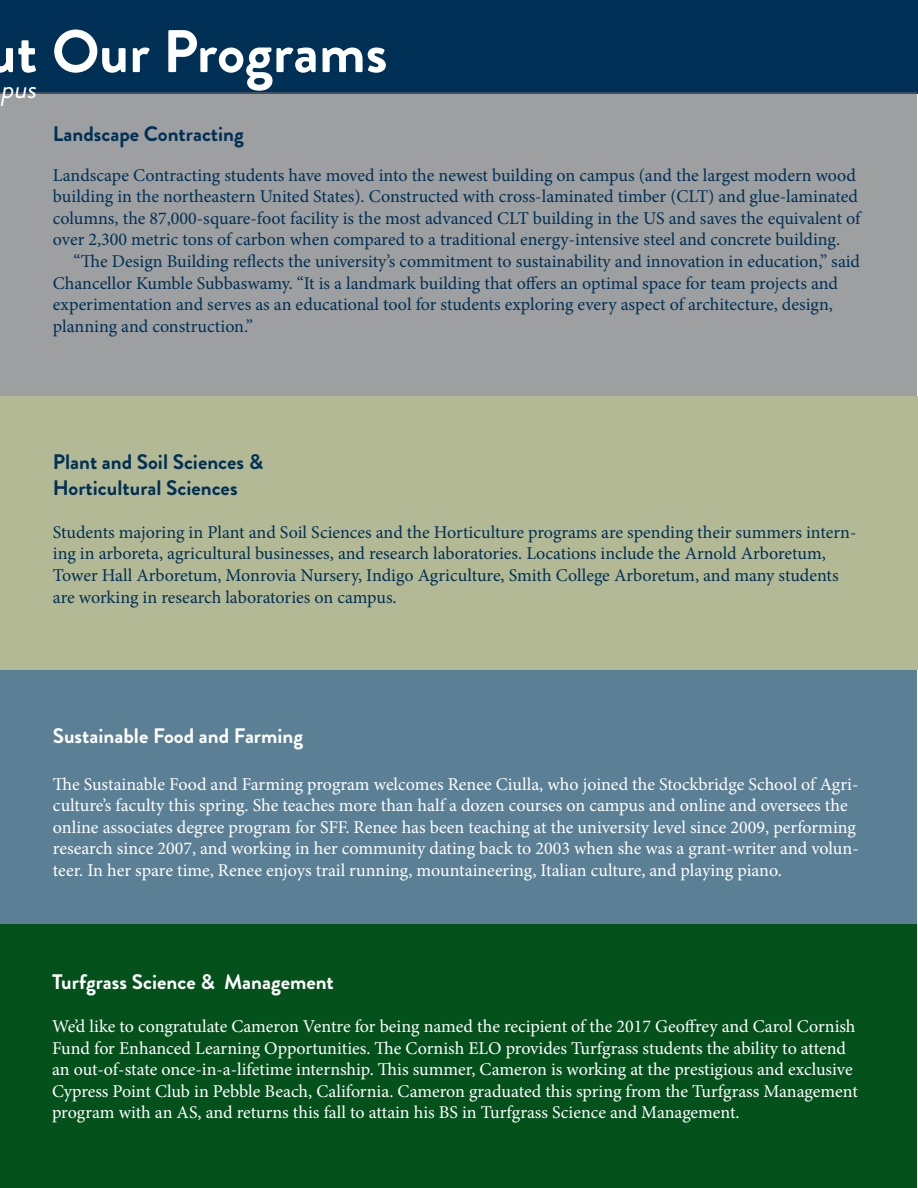
<style>
.page{position:relative;width:918px;height:1188px;background:#fff}
.page>*{position:absolute;margin:0;border:0;box-sizing:border-box;transform-origin:0 0}
.t1{font:700 60px "Brandon Grotesque";color:#fff}
.t2{font:italic 27px "Brandon Grotesque";color:#fff}
.t3{font:700 21px/25.2px "Brandon Grotesque";color:#003055}
.t4{font:700 21px "Brandon Grotesque";color:#fff}
.t5{font:18px/21.6px "Minion Pro";color:#003055}
.t6{font:18px/21.6px "Minion Pro";letter-spacing:-.005em;color:#fff}
</style>
<div class="page">
<div style="left:0;top:0;width:918px;height:94px;background:#003055"></div>
<div style="left:0;top:93px;width:917px;height:303px;background:#9d9fa1"></div>
<div style="left:0;top:396px;width:918px;height:274px;background:#b3b995"></div>
<div style="left:0;top:671px;width:917px;height:253px;background:#5b7f95"></div>
<div style="left:0;top:924px;width:917px;height:264px;background:#04511c"></div>
<h1 class="t1" style="left:-14px;top:10px;width:403px">ut Our Programs</h1>
<h2 class="t2" style="left:1px;top:70px;width:44px">pus</h2>
<p class="t3" style="left:53px;top:121px;width:192px">Landscape Contracting</p>
<p class="t5" style="left:53px;top:164px;width:809px">Landscape Contracting students have moved into the newest building on campus (and the largest modern wood building in the northeastern United States). Constructed with cross-laminated timber (CLT) and glue-laminated columns, the 87,000-square-foot facility is the most advanced CLT building in the US and saves the equivalent of over 2,300 metric tons of carbon when compared to a traditional energy-intensive steel and concrete building.</p>
<p class="t5" style="left:53px;top:250px;width:809px;text-indent:20px">“The Design Building reflects the university’s commitment to sustainability and innovation in education,” said Chancellor Kumble Subbaswamy. “It is a landmark building that offers an optimal space for team projects and experimentation and serves as an educational tool for students exploring every aspect of architecture, design, planning and construction.”</p>
<p class="t3" style="left:53px;top:450px;width:212px">Plant and Soil Sciences &amp;<br>Horticultural Sciences</p>
<p class="t5" style="left:53px;top:521px;width:805px">Students majoring in Plant and Soil Sciences and the Horticulture programs are spending their summers intern&shy;ing in arboreta, agricultural businesses, and research laboratories. Locations include the Arnold Arboretum, Tower Hall Arboretum, Monrovia Nursery, Indigo Agriculture, Smith College Arboretum, and many students are working in research laboratories on campus.</p>
<p class="t4" style="left:53px;top:721px;width:252px">Sustainable Food and Farming</p>
<p class="t6" style="left:53px;top:773px;width:807px">The Sustainable Food and Farming program welcomes Renee Ciulla, who joined the Stockbridge School of Agri&shy;culture’s faculty this spring. She teaches more than half a dozen courses on campus and online and oversees the online associates degree program for SFF. Renee has been teaching at the university level since 2009, performing research since 2007, and working in her community dating back to 2003 when she was a grant-writer and volun&shy;teer. In her spare time, Renee enjoys trail running, mountaineering, Italian culture, and playing piano.</p>
<p class="t4" style="left:52px;top:967px;width:283px">Turfgrass Science &amp; Management</p>
<p class="t6" style="left:52px;top:1016px;width:807px">We’d like to congratulate Cameron Ventre for being named the recipient of the 2017 Geoffrey and Carol Cornish Fund for Enhanced Learning Opportunities. The Cornish ELO provides Turfgrass students the ability to attend an out-of-state once-in-a-lifetime internship. This summer, Cameron is working at the prestigious and exclusive Cypress Point Club in Pebble Beach, California. Cameron graduated this spring from the Turfgrass Management program with an AS, and returns this fall to attain his BS in Turfgrass Science and Management.</p>
</div>
